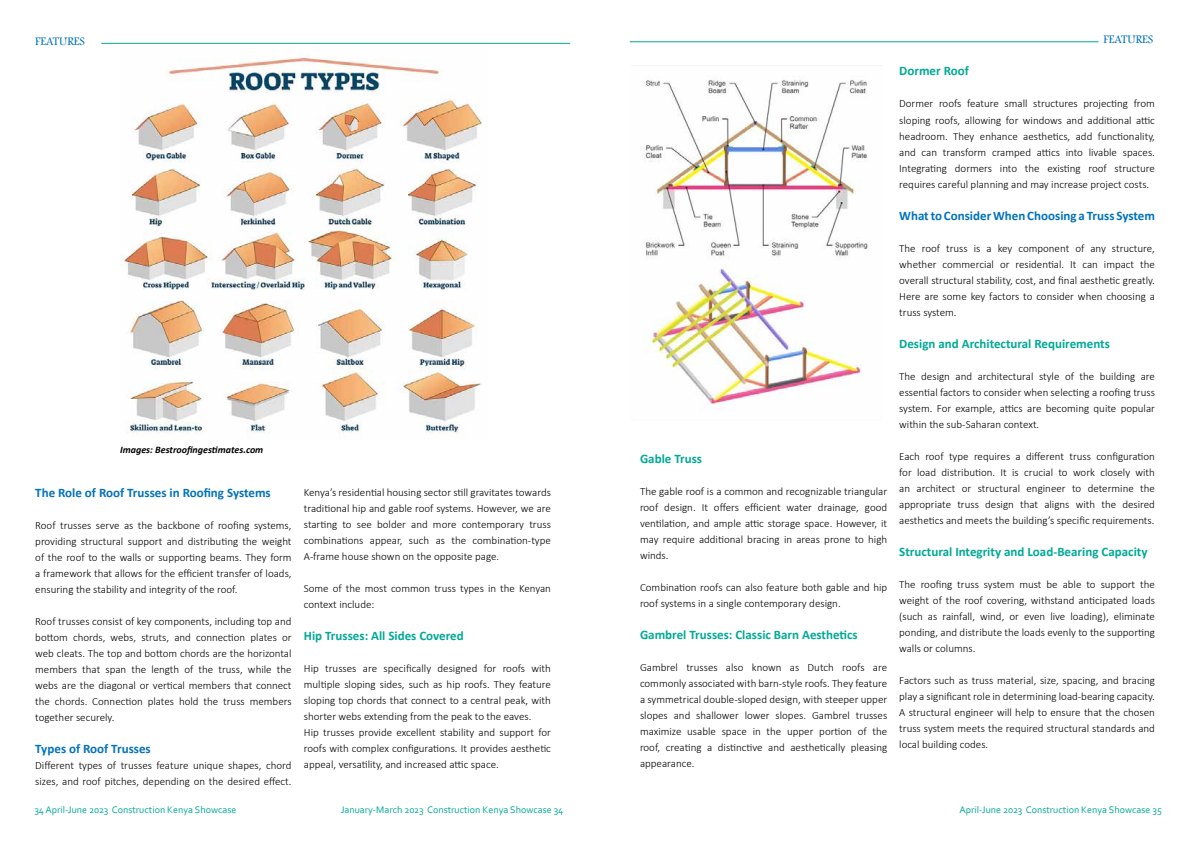
<style>
.page{position:relative;width:1191px;height:842px;background:#fff}
.page>*{position:absolute;margin:0;border:0;box-sizing:border-box;transform-origin:0 0}
.t1{font:700 13px "Calibri";color:#00a995}
.t2{font:700 13px "Calibri";color:#0072bc}
.t3{font:12px "Footlight MT Light";color:#0072bc}
.t4{font:300 11px/16px "Calibri";color:#000;text-align:justify}
.t5{font:10px "Corbel";color:#00a995}
.t6{font:italic 700 10px "Calibri";color:#000}
</style>
<div class="page">
<hr style="left:101px;top:43px;width:469px;height:1px;background:#00a995">
<img style="left:120px;top:57px;width:362px;height:377px">
<hr style="left:630px;top:42px;width:468px;height:1px;background:#00a995">
<img style="left:643px;top:79px;width:225px;height:332px">
<p class="t3" style="left:35px;top:34px;width:51px">FEATURES</p>
<p class="t6" style="left:120px;top:442px;width:145px">Images: Bestroofingestimates.com</p>
<p class="t2" style="left:35px;top:484px;width:237px">The Role of Roof Trusses in Roofing Systems</p>
<p class="t4" style="left:35px;top:518px;width:258px">Roof trusses serve as the backbone of roofing systems, providing structural support and distributing the weight of the roof to the walls or supporting beams. They form a framework that allows for the efficient transfer of loads, ensuring the stability and integrity of the roof.</p>
<p class="t4" style="left:35px;top:614px;width:258px">Roof trusses consist of key components, including top and bottom chords, webs, struts, and connection plates or web cleats. The top and bottom chords are the horizontal members that span the length of the truss, while the webs are the diagonal or vertical members that connect the chords. Connection plates hold the truss members together securely.</p>
<p class="t2" style="left:35px;top:740px;width:117px">Types of Roof Trusses</p>
<p class="t4" style="left:35px;top:758px;width:258px">Different types of trusses feature unique shapes, chord sizes, and roof pitches, depending on the desired effect.</p>
<p class="t4" style="left:304px;top:484px;width:249px">Kenya’s residential housing sector still gravitates towards traditional hip and gable roof systems. However, we are starting to see bolder and more contemporary truss combinations appear, such as the combination-type A-frame house shown on the opposite page.</p>
<p class="t4" style="left:304px;top:580px;width:249px">Some of the most common truss types in the Kenyan context include:</p>
<p class="t1" style="left:304px;top:626px;width:161px">Hip Trusses: All Sides Covered</p>
<p class="t4" style="left:304px;top:660px;width:249px;text-align:left">Hip trusses are specifically designed for roofs with multiple sloping sides, such as hip roofs. They feature sloping top chords that connect to a central peak, with shorter webs extending from the peak to the eaves.<br>Hip trusses provide excellent stability and support for roofs with complex configurations. It provides aesthetic appeal, versatility, and increased attic space.</p>
<p class="t1" style="left:640px;top:450px;width:64px">Gable Truss</p>
<p class="t4" style="left:640px;top:484px;width:249px">The gable roof is a common and recognizable triangular roof design. It offers efficient water drainage, good ventilation, and ample attic storage space. However, it may require additional bracing in areas prone to high winds.</p>
<p class="t4" style="left:640px;top:580px;width:249px">Combination roofs can also feature both gable and hip roof systems in a single contemporary design.</p>
<p class="t1" style="left:640px;top:626px;width:219px">Gambrel Trusses: Classic Barn Aesthetics</p>
<p class="t4" style="left:640px;top:660px;width:249px">Gambrel trusses also known as Dutch roofs are commonly associated with barn-style roofs. They feature a symmetrical double-sloped design, with steeper upper slopes and shallower lower slopes. Gambrel trusses maximize usable space in the upper portion of the roof, creating a distinctive and aesthetically pleasing appearance.</p>
<p class="t3" style="left:1103px;top:32px;width:51px">FEATURES</p>
<p class="t1" style="left:899px;top:62px;width:71px">Dormer Roof</p>
<p class="t4" style="left:899px;top:96px;width:257px">Dormer roofs feature small structures projecting from sloping roofs, allowing for windows and additional attic headroom. They enhance aesthetics, add functionality, and can transform cramped attics into livable spaces.<br>Integrating dormers into the existing roof structure requires careful planning and may increase project costs.</p>
<p class="t2" style="left:899px;top:206px;width:257px">What to Consider When Choosing a Truss System</p>
<p class="t4" style="left:899px;top:240px;width:257px">The roof truss is a key component of any structure, whether commercial or residential. It can impact the overall structural stability, cost, and final aesthetic greatly.<br>Here are some key factors to consider when choosing a truss system.</p>
<p class="t1" style="left:899px;top:334px;width:212px">Design and Architectural Requirements</p>
<p class="t4" style="left:899px;top:368px;width:257px">The design and architectural style of the building are essential factors to consider when selecting a roofing truss system. For example, attics are becoming quite popular within the sub-Saharan context.</p>
<p class="t4" style="left:899px;top:448px;width:257px">Each roof type requires a different truss configuration for load distribution. It is crucial to work closely with an architect or structural engineer to determine the appropriate truss design that aligns with the desired aesthetics and meets the building’s specific requirements.</p>
<p class="t1" style="left:899px;top:542px;width:250px">Structural Integrity and Load-Bearing Capacity</p>
<p class="t4" style="left:899px;top:576px;width:257px">The roofing truss system must be able to support the weight of the roof covering, withstand anticipated loads (such as rainfall, wind, or even live loading), eliminate ponding, and distribute the loads evenly to the supporting walls or columns.</p>
<p class="t4" style="left:899px;top:672px;width:257px">Factors such as truss material, size, spacing, and bracing play a significant role in determining load-bearing capacity.<br>A structural engineer will help to ensure that the chosen truss system meets the required structural standards and local building codes.</p>
<p class="t5" style="left:34px;top:804px;width:204px">34 April-June 2023 Construction Kenya Showcase</p>
<p class="t5" style="left:959px;top:804px;width:204px">April-June 2023 Construction Kenya Showcase 35</p>
<p class="t5" style="left:341px;top:804px;width:224px">January-March 2023 Construction Kenya Showcase 34</p>
</div>
